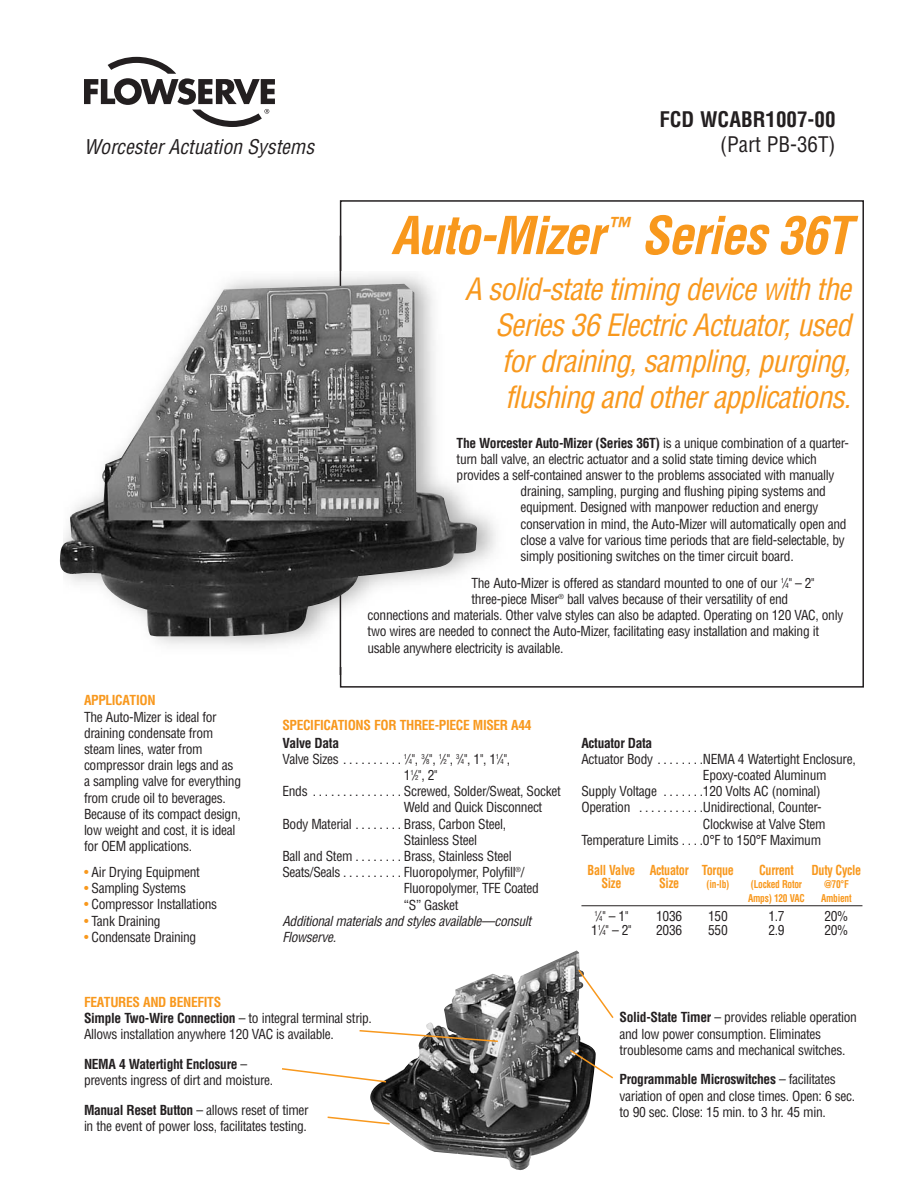
<style>
.page{position:relative;width:918px;height:1188px;background:#fff}
.page>*{position:absolute;margin:0;border:0;box-sizing:border-box;transform-origin:0 0}
.t1{font:italic 700 condensed 51px "Helvetica LT Std";letter-spacing:-.03em;color:#f8981d}
.t2{font:italic condensed 30px/36px "Helvetica LT Std";letter-spacing:-.03em;color:#f8981d;text-align:right}
.t3{font:700 condensed 21px "Helvetica LT Std";color:#231f20}
.t4{font:condensed 21px "Helvetica LT Std";color:#231f20}
.t5{font:italic condensed 19.8px "Helvetica LT Std";color:#231f20}
.t6{font:condensed 13.5px/16.2px "Helvetica LT Std";letter-spacing:-.025em;color:#231f20}
.t7{font:700 condensed 13.5px "Helvetica LT Std";letter-spacing:-.025em;color:#231f20}
.t8{font:italic condensed 13.5px/16.2px "Helvetica LT Std";letter-spacing:-.025em;color:#231f20}
.t9{font:700 condensed 13.5px "Helvetica LT Std";letter-spacing:-.025em;color:#f8981d;scale:.9 1}
.t10{font:700 condensed 13.5px "Helvetica LT Std";letter-spacing:-.025em;color:#f8981d}
.t11{font:700 condensed 10.5px "Helvetica LT Std";letter-spacing:-.025em;color:#f8981d;scale:.9 1}
.s1{color:#f8981d}
.s2{font-weight:400}
.s3{font-style:italic}
.s4{font-size:6.75px}
.s5{font-weight:700;color:#f8981d}
.s6{font-weight:700}
</style>
<div class="page">
<svg style="left:84px;top:57px;width:191px;height:70px"></svg>
<img style="left:153px;top:271px;width:343px;height:395px">
<hr style="left:340px;top:236px;width:1px;height:439px;background:#231f20">
<img style="left:59px;top:284px;width:418px;height:352px">
<hr style="left:581px;top:905px;width:281px;height:1px;background:#231f20">
<img style="left:370px;top:950px;width:223px;height:220px">
<svg style="left:359px;top:1029px;width:140px;height:14px"></svg>
<svg style="left:282px;top:1067px;width:106px;height:16px"></svg>
<svg style="left:577px;top:968px;width:37px;height:52px"></svg>
<svg style="left:568px;top:1048px;width:45px;height:32px"></svg>
<svg style="left:327px;top:1116px;width:64px;height:9px"></svg>
<h3 class="t3" style="left:659px;top:112px;width:178px">FCD WCABR1007-00</h3>
<h3 class="t5" style="left:84px;top:139px;width:232px">Worcester Actuation Systems</h3>
<h3 class="t4" style="left:720px;top:137px;width:117px">(Part PB-36T)</h3>
<p class="t10" style="left:84px;top:696px;width:73px">APPLICATION</p>
<p class="t6" style="left:84px;top:710px;width:159px">The Auto-Mizer is ideal for draining condensate from steam lines, water from compressor drain legs and as a sampling valve for everything from crude oil to beverages.<br>Because of its compact design, low weight and cost, it is ideal for OEM applications.</p>
<p class="t6" style="left:84px;top:865px;width:117px"><span class="s1">•</span> Air Drying Equipment</p>
<p class="t6" style="left:84px;top:881px;width:104px"><span class="s1">•</span> Sampling Systems</p>
<p class="t6" style="left:84px;top:898px;width:135px"><span class="s1">•</span> Compressor Installations</p>
<p class="t6" style="left:84px;top:914px;width:78px"><span class="s1">•</span> Tank Draining</p>
<p class="t6" style="left:84px;top:930px;width:114px"><span class="s1">•</span> Condensate Draining</p>
<h1 class="t1" style="left:391px;top:218px;width:462px">Auto-Mizer <sup>™</sup> Series 36T</h1>
<h2 class="t2" style="left:465px;top:274px;width:388px">A solid-state timing device with the Series 36 Electric Actuator, used for draining, sampling, purging, flushing and other applications.</h2>
<p class="t7" style="left:457px;top:438px;width:394px">The Worcester Auto-Mizer (Series 36T) <span class="s2">is a unique combination of a quarter-</span></p>
<p class="t6" style="left:457px;top:452px;width:362px">turn ball valve, an electric actuator and a solid state timing device which</p>
<p class="t6" style="left:457px;top:468px;width:379px">provides a self-contained answer to the problems associated with manually</p>
<p class="t6" style="left:520px;top:485px;width:307px">draining, sampling, purging and flushing piping systems and</p>
<p class="t6" style="left:520px;top:501px;width:299px">equipment. Designed with manpower reduction and energy</p>
<p class="t6" style="left:520px;top:517px;width:328px">conservation in mind, the Auto-Mizer will automatically open and</p>
<p class="t6" style="left:520px;top:533px;width:326px">close a valve for various time periods that are field-selectable, by</p>
<p class="t6" style="left:520px;top:549px;width:275px">simply positioning switches on the timer circuit board.</p>
<p class="t6" style="left:471px;top:576px;width:345px">The Auto-Mizer is offered as standard mounted to one of our <sup>1</sup><span class="s3">/</span><span class="s4">4</span>" – 2"</p>
<p class="t6" style="left:471px;top:592px;width:318px">three-piece Miser<sup>®</sup> ball valves because of their versatility of end</p>
<p class="t6" style="left:368px;top:609px;width:477px">connections and materials. Other valve styles can also be adapted. Operating on 120 VAC, only</p>
<p class="t6" style="left:368px;top:625px;width:453px">two wires are needed to connect the Auto-Mizer, facilitating easy installation and making it</p>
<p class="t6" style="left:368px;top:641px;width:197px">usable anywhere electricity is available.</p>
<p class="t10" style="left:282px;top:720px;width:251px">SPECIFICATIONS FOR THREE-PIECE MISER A44</p>
<p class="t7" style="left:282px;top:738px;width:58px">Valve Data</p>
<p class="t6" style="left:282px;top:752px;width:229px">Valve Sizes . . . . . . . . . . <sup>1</sup><span class="s3">/</span><span class="s4">4</span>", <sup>3</sup><span class="s3">/</span><span class="s4">8</span>", <sup>1</sup><span class="s3">/</span><span class="s4">2</span>", <sup>3</sup><span class="s3">/</span><span class="s4">4</span>", 1", 1<sup>1</sup><span class="s3">/</span><span class="s4">4</span>",</p>
<p class="t6" style="left:404px;top:768px;width:35px">1<sup>1</sup><span class="s3">/</span><span class="s4">2</span>", 2"</p>
<p class="t6" style="left:282px;top:785px;width:280px">Ends . . . . . . . . . . . . . . . Screwed, Solder/Sweat, Socket</p>
<p class="t6" style="left:404px;top:801px;width:140px">Weld and Quick Disconnect</p>
<p class="t6" style="left:282px;top:817px;width:225px">Body Material . . . . . . . . Brass, Carbon Steel,</p>
<p class="t6" style="left:404px;top:833px;width:75px">Stainless Steel</p>
<p class="t6" style="left:282px;top:849px;width:231px">Ball and Stem . . . . . . . . Brass, Stainless Steel</p>
<p class="t6" style="left:282px;top:866px;width:244px">Seats/Seals . . . . . . . . . . Fluoropolymer, Polyfill<sup>®</sup>/</p>
<p class="t6" style="left:404px;top:882px;width:137px">Fluoropolymer, TFE Coated</p>
<p class="t6" style="left:404px;top:898px;width:56px">“S” Gasket</p>
<p class="t8" style="left:282px;top:914px;width:250px">Additional materials and styles available—consult<br>Flowserve.</p>
<p class="t7" style="left:581px;top:738px;width:72px">Actuator Data</p>
<p class="t6" style="left:581px;top:752px;width:276px">Actuator Body . . . . . . . .NEMA 4 Watertight Enclosure,</p>
<p class="t6" style="left:703px;top:768px;width:125px">Epoxy-coated Aluminum</p>
<p class="t6" style="left:581px;top:785px;width:241px">Supply Voltage . . . . . . .120 Volts AC (nominal)</p>
<p class="t6" style="left:581px;top:801px;width:242px">Operation . . . . . . . . . . .Unidirectional, Counter-</p>
<p class="t6" style="left:703px;top:817px;width:124px">Clockwise at Valve Stem</p>
<p class="t6" style="left:581px;top:833px;width:241px">Temperature Limits . . . .0°F to 150°F Maximum</p>
<p class="t9" style="left:588px;top:865px;width:164px">Ball Valve Actuator Torque</p>
<p class="t9" style="left:759px;top:865px;width:40px">Current</p>
<p class="t9" style="left:812px;top:865px;width:57px">Duty Cycle</p>
<p class="t9" style="left:601px;top:878px;width:24px">Size</p>
<p class="t9" style="left:659px;top:878px;width:24px">Size</p>
<p class="t11" style="left:707px;top:881px;width:27px">(in-lb)</p>
<p class="t11" style="left:751px;top:881px;width:58px">(Locked Rotor</p>
<p class="t11" style="left:824px;top:881px;width:29px">@70°F</p>
<p class="t11" style="left:748px;top:894px;width:64px">Amps) 120 VAC</p>
<p class="t11" style="left:821px;top:894px;width:36px">Ambient</p>
<p class="t6" style="left:594px;top:909px;width:35px"><sup>1</sup><span class="s3">/</span><span class="s4">4</span>" – 1"</p>
<p class="t6" style="left:656px;top:909px;width:27px">1036</p>
<p class="t6" style="left:708px;top:909px;width:21px">150</p>
<p class="t6" style="left:768px;top:909px;width:18px">1.7</p>
<p class="t6" style="left:824px;top:909px;width:26px">20%</p>
<p class="t6" style="left:591px;top:923px;width:42px">1<sup>1</sup><span class="s3">/</span><span class="s4">4</span>" – 2"</p>
<p class="t6" style="left:656px;top:923px;width:27px">2036</p>
<p class="t6" style="left:708px;top:923px;width:21px">550</p>
<p class="t6" style="left:768px;top:923px;width:18px">2.9</p>
<p class="t6" style="left:824px;top:923px;width:26px">20%</p>
<p class="t6" style="left:84px;top:995px;width:289px"><span class="s5">FEATURES AND BENEFITS<br></span><span class="s6">Simple Two-Wire Connection</span> – to integral terminal strip.<br>Allows installation anywhere 120 VAC is available.</p>
<p class="t6" style="left:84px;top:1057px;width:191px"><span class="s6">NEMA 4 Watertight Enclosure</span> – prevents ingress of dirt and moisture.</p>
<p class="t6" style="left:84px;top:1103px;width:226px"><span class="s6">Manual Reset Button</span> – allows reset of timer in the event of power loss, facilitates testing.</p>
<p class="t6" style="left:620px;top:1011px;width:239px"><span class="s6">Solid-State Timer</span> – provides reliable operation and low power consumption. Eliminates troublesome cams and mechanical switches.</p>
<p class="t6" style="left:620px;top:1073px;width:237px"><span class="s6">Programmable Microswitches</span> – facilitates variation of open and close times. Open: 6 sec. to 90 sec. Close: 15 min. to 3 hr. 45 min.</p>
</div>
